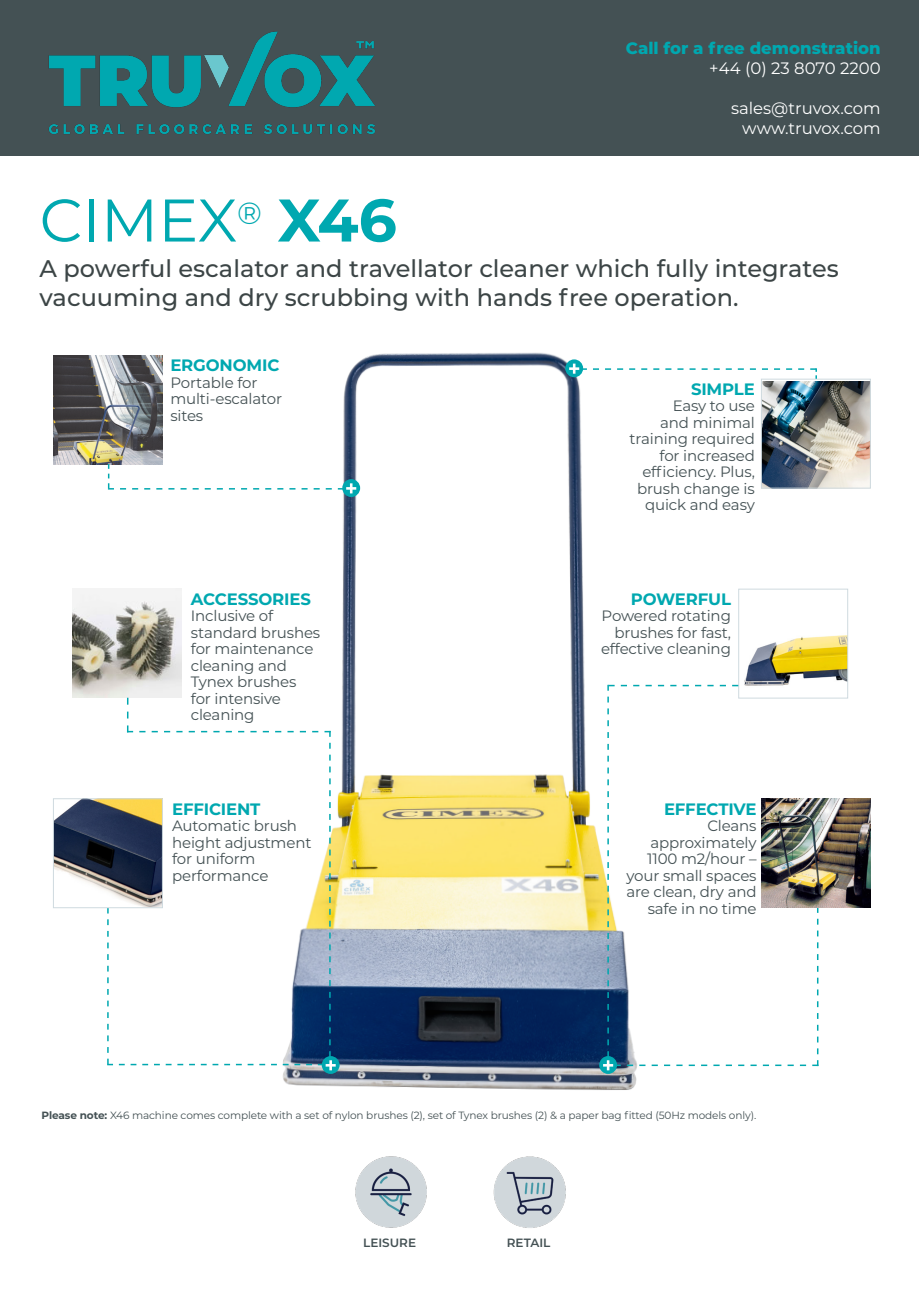
<style>
.page{position:relative;width:919px;height:1289px;background:#fff}
.page>*{position:absolute;margin:0;border:0;box-sizing:border-box;transform-origin:0 0}
.t1{font:60px "Montserrat";color:#00a8b0}
.t2{font:500 24px/28.8px "Montserrat";color:#3c4546}
.Body_Copy{font:700 16.5px "Montserrat";letter-spacing:-.01em;color:#00a8b0}
.t3{font:16.5px "Montserrat";color:#fff}
.t4{font:800 16.5px "Montserrat";color:#00a8b0}
.Body_Copy-2{font:15px/16.5px "Montserrat";letter-spacing:-.01em;color:#445154}
.t5{font:600 12px "Montserrat";color:#445154}
.t6{font:10.5px "Montserrat";letter-spacing:-.01em;color:#445154}
.s1{font-weight:700}
</style>
<div class="page">
<div style="left:0;top:0;width:918px;height:156px;background:#445154"></div>
<img style="left:48px;top:31px;width:327px;height:103px">
<img style="left:355px;top:1156px;width:72px;height:72px">
<img style="left:493px;top:1156px;width:73px;height:72px">
<img style="left:283px;top:352px;width:354px;height:738px">
<img style="left:72px;top:588px;width:109px;height:109px">
<img style="left:53px;top:355px;width:109px;height:109px">
<svg style="left:342px;top:479px;width:18px;height:18px"></svg>
<div style="left:322px;top:1056px;width:17px;height:17px;background:#00a8b0;border-radius:50%"></div>
<img style="left:763px;top:381px;width:105px;height:105px">
<div style="left:761px;top:379px;width:109px;height:109px;border:1px solid #cfdadf"></div>
<img style="left:744px;top:635px;width:102px;height:49px">
<div style="left:738px;top:588px;width:110px;height:110px;border:1px solid #cfdadf"></div>
<div style="left:599px;top:1056px;width:18px;height:17px;background:#00a8b0;border-radius:50%"></div>
<img style="left:55px;top:800px;width:52px;height:91px">
<div style="left:53px;top:798px;width:110px;height:110px;border:1px solid #cfdadf"></div>
<img style="left:818px;top:798px;width:52px;height:109px">
<svg style="left:108px;top:464px;width:248px;height:29px"></svg>
<svg style="left:565px;top:359px;width:18px;height:18px"></svg>
<svg style="left:569px;top:363px;width:247px;height:16px"></svg>
<svg style="left:603px;top:684px;width:215px;height:386px"></svg>
<svg style="left:107px;top:697px;width:229px;height:373px"></svg>
<p class="t4" style="left:626px;top:36px;width:256px">Call for a free demonstration</p>
<p class="t3" style="left:709px;top:57px;width:173px">+44 (0) 23 8070 2200</p>
<p class="t3" style="left:731px;top:96px;width:151px">sales@truvox.com</p>
<p class="t3" style="left:742px;top:116px;width:140px">www.truvox.com</p>
<p class="t1" style="left:40px;top:179px;width:359px">CIMEX<sup>®</sup> <span class="s1">X46</span></p>
<p class="t2" style="left:40px;top:253px;width:800px">A powerful escalator and travellator cleaner which fully integrates vacuuming and dry scrubbing with hands free operation.</p>
<p class="Body_Copy" style="left:170px;top:353px;width:111px">ERGONOMIC</p>
<p class="Body_Copy-2" style="left:170px;top:373px;width:113px">Portable for multi-escalator sites</p>
<p class="Body_Copy" style="left:191px;top:587px;width:121px">ACCESSORIES</p>
<p class="Body_Copy-2" style="left:191px;top:607px;width:131px">Inclusive of standard brushes for maintenance cleaning and<br>Tynex brushes for intensive cleaning</p>
<p class="Body_Copy" style="left:172px;top:797px;width:90px">EFFICIENT</p>
<p class="Body_Copy-2" style="left:172px;top:817px;width:141px">Automatic brush height adjustment for uniform performance</p>
<p class="Body_Copy" style="left:691px;top:377px;width:65px">SIMPLE</p>
<p class="Body_Copy-2" style="left:629px;top:397px;width:127px;text-align:right">Easy to use<br>and minimal training required for increased efficiency. Plus, brush change is quick and easy</p>
<p class="Body_Copy" style="left:630px;top:587px;width:102px">POWERFUL</p>
<p class="Body_Copy-2" style="left:601px;top:607px;width:131px;text-align:right">Powered rotating brushes for fast, effective cleaning</p>
<p class="Body_Copy" style="left:664px;top:797px;width:94px">EFFECTIVE</p>
<p class="Body_Copy-2" style="left:626px;top:817px;width:132px;text-align:right">Cleans approximately<br>1100 m2/hour – your small spaces are clean, dry and safe in no time</p>
<p class="t6" style="left:41px;top:1107px;width:716px"><span class="s1">Please note:</span> X46 machine comes complete with a set of nylon brushes (2), set of Tynex brushes (2) &amp; a paper bag fitted (50Hz models only).</p>
<p class="t5" style="left:363px;top:1233px;width:54px">LEISURE</p>
<p class="t5" style="left:507px;top:1233px;width:45px">RETAIL</p>
</div>
